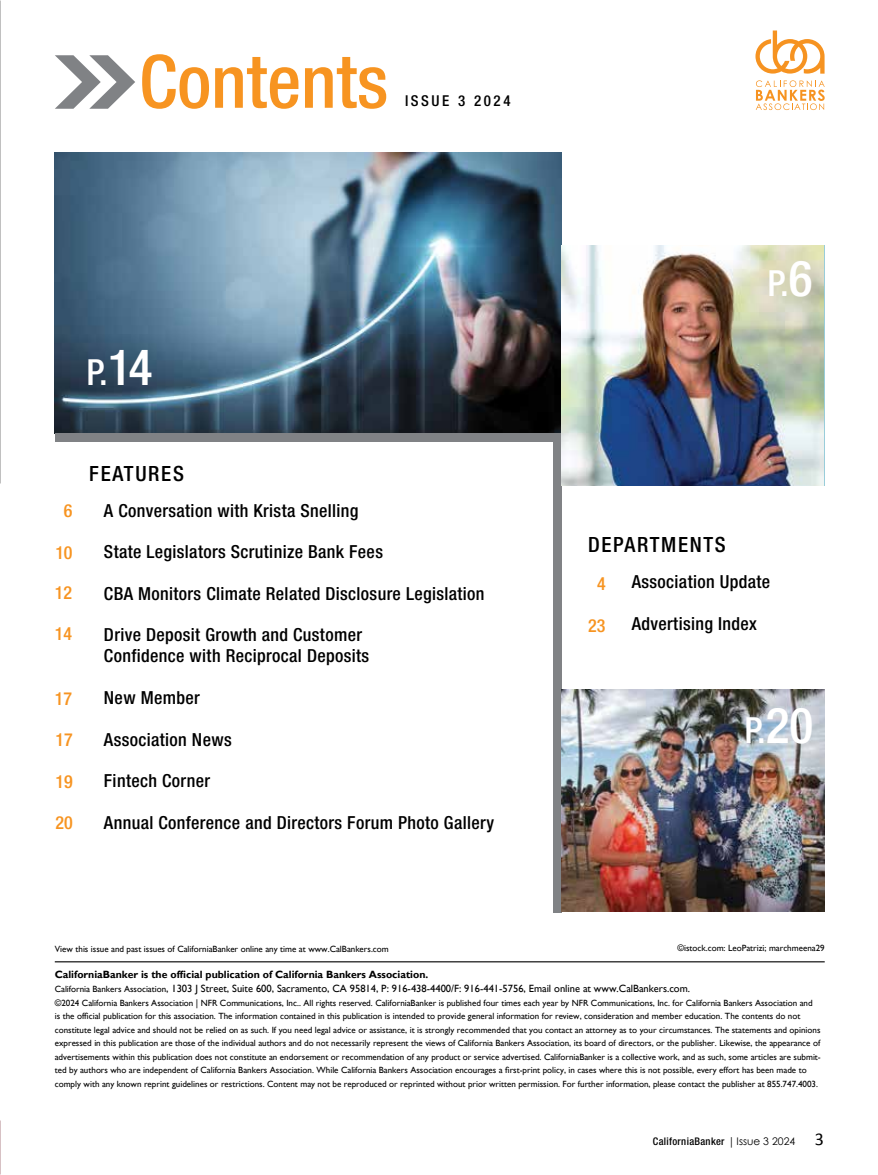
<style>
.page{position:relative;width:878px;height:1175px;background:#fff}
.page>*{position:absolute;margin:0;border:0;box-sizing:border-box;transform-origin:0 0}
.t1{font:500 condensed 73.5px "Helvetica Neue LT Std";color:#f79421}
.t2{font:500 condensed 36px "Helvetica Neue LT Std";color:#fff}
.t3{font:500 condensed 21px "Helvetica Neue LT Std";letter-spacing:.08em;color:#000}
.t4{font:500 condensed 18px/21px "Helvetica Neue LT Std";letter-spacing:.02em;color:#000}
.t5{font:500 condensed 18px "Helvetica Neue LT Std";color:#f79421}
.t6{font:500 condensed 15px "Helvetica Neue LT Std";letter-spacing:.17em;color:#000}
.t7{font:10.5px "Gill Sans";color:#000}
.t8{font:700 10.5px "Gill Sans";color:#000}
.t9{font:500 condensed 10.5px "Helvetica Neue LT Std";letter-spacing:.03em;color:#000}
.t10{font:9px/13.5px "Gill Sans";color:#000}
.s1{font-size:49.5px}
.s2{font-size:9px}
.s3{font-family:"Myriad Pro";font-weight:400}
.s4{font-family:"Century Gothic";font-weight:400;font-stretch:normal}
.s5{font-family:"Calibri";font-weight:400;font-stretch:normal;font-size:18px}
</style>
<div class="page">
<svg style="left:755px;top:80px;width:69px;height:30px"></svg>
<svg style="left:755px;top:30px;width:69px;height:44px"></svg>
<svg style="left:55px;top:55px;width:80px;height:54px"></svg>
<img style="left:55px;top:153px;width:506px;height:280px">
<div style="left:55px;top:433px;width:506px;height:8px;background:#808285"></div>
<div style="left:553px;top:433px;width:8px;height:479px;background:#808285"></div>
<img style="left:561px;top:245px;width:263px;height:240px">
<img style="left:561px;top:689px;width:263px;height:222px">
<hr style="left:55px;top:961px;width:769px;height:1px;background:#000">
<img style="left:0;top:0;width:1px;height:484px">
<h1 class="t1" style="left:139px;top:38px;width:251px">Contents</h1>
<h3 class="t6" style="left:405px;top:92px;width:107px">ISSUE 3 2024</h3>
<h2 class="t2" style="left:87px;top:351px;width:67px">P.<span class="s1">14</span></h2>
<h3 class="t5" style="left:64px;top:500px;width:10px">6</h3>
<h3 class="t5" style="left:55px;top:541px;width:19px">10</h3>
<h3 class="t5" style="left:55px;top:582px;width:19px">12</h3>
<h3 class="t5" style="left:55px;top:623px;width:19px">14</h3>
<h3 class="t5" style="left:55px;top:687px;width:19px">17</h3>
<h3 class="t5" style="left:56px;top:729px;width:19px">17</h3>
<h3 class="t5" style="left:56px;top:771px;width:19px">19</h3>
<h3 class="t5" style="left:56px;top:812px;width:19px">20</h3>
<h3 class="t3" style="left:89px;top:461px;width:96px">FEATURES</h3>
<h3 class="t4" style="left:104px;top:499px;width:256px">A Conversation with Krista Snelling</h3>
<h3 class="t4" style="left:104px;top:541px;width:280px">State Legislators Scrutinize Bank Fees</h3>
<h3 class="t4" style="left:104px;top:583px;width:382px">CBA Monitors Climate Related Disclosure Legislation</h3>
<h3 class="t4" style="left:104px;top:624px;width:267px">Drive Deposit Growth and Customer<br>Confidence with Reciprocal Deposits</h3>
<h3 class="t4" style="left:104px;top:687px;width:97px">New Member</h3>
<h3 class="t4" style="left:104px;top:728px;width:129px">Association News</h3>
<h3 class="t4" style="left:104px;top:770px;width:108px">Fintech Corner</h3>
<h3 class="t4" style="left:104px;top:811px;width:391px">Annual Conference and Directors Forum Photo Gallery</h3>
<p class="t10" style="left:55px;top:942px;width:335px">View this issue and past issues of CaliforniaBanker online any time at www.CalBankers.com</p>
<p class="t8" style="left:55px;top:968px;width:375px">CaliforniaBanker is the official publication of California Bankers Association.</p>
<h2 class="t2" style="left:767px;top:262px;width:46px">P.<span class="s1">6</span></h2>
<h3 class="t3" style="left:588px;top:532px;width:139px">DEPARTMENTS</h3>
<h3 class="t5" style="left:597px;top:573px;width:10px">4</h3>
<h3 class="t5" style="left:588px;top:615px;width:19px">23</h3>
<h3 class="t4" style="left:631px;top:571px;width:140px">Association Update</h3>
<h3 class="t4" style="left:631px;top:613px;width:126px">Advertising Index</h3>
<h2 class="t2" style="left:744px;top:708px;width:70px">P.<span class="s1">20</span></h2>
<p class="t10" style="left:677px;top:941px;width:149px">©istock.com: LeoPatrizi; marchmeena29</p>
<p class="t7" style="left:55px;top:982px;width:637px"><span class="s2">California Bankers Association</span>, 1303 J Street, Suite 600, Sacramento, CA 95814, P: 916-438-4400/F: 916-441-5756, Email online at www.CalBankers.com.</p>
<p class="t10" style="left:55px;top:996px;width:767px">©2024 California Bankers Association | NFR Communications, Inc.. All rights reserved. CaliforniaBanker is published four times each year by NFR Communications, Inc. for California Bankers Association and<br>is the official publication for this association. The information contained in this publication is intended to provide general information for review, consideration and member education. The contents do not constitute legal advice and should not be relied on as such. If you need legal advice or assistance, it is strongly recommended that you contact an attorney as to your circumstances. The statements and opinions expressed in this publication are those of the individual authors and do not necessarily represent the views of California Bankers Association, its board of directors, or the publisher. Likewise, the appearance of advertisements within this publication does not constitute an endorsement or recommendation of any product or service advertised. CaliforniaBanker is a collective work, and as such, some articles are submit&shy;ted by authors who are independent of California Bankers Association. While California Bankers Association encourages a first-print policy, in cases where this is not possible, every effort has been made to comply with any known reprint guidelines or restrictions. Content may not be reproduced or reprinted without prior written permission. For further information, please contact the publisher at 855.747.4003.</p>
<p class="t9" style="left:653px;top:1135px;width:172px">CaliforniaBanker <span class="s3">|</span> <span class="s4">Issue 3 2024</span> <span class="s5">3</span></p>
</div>
